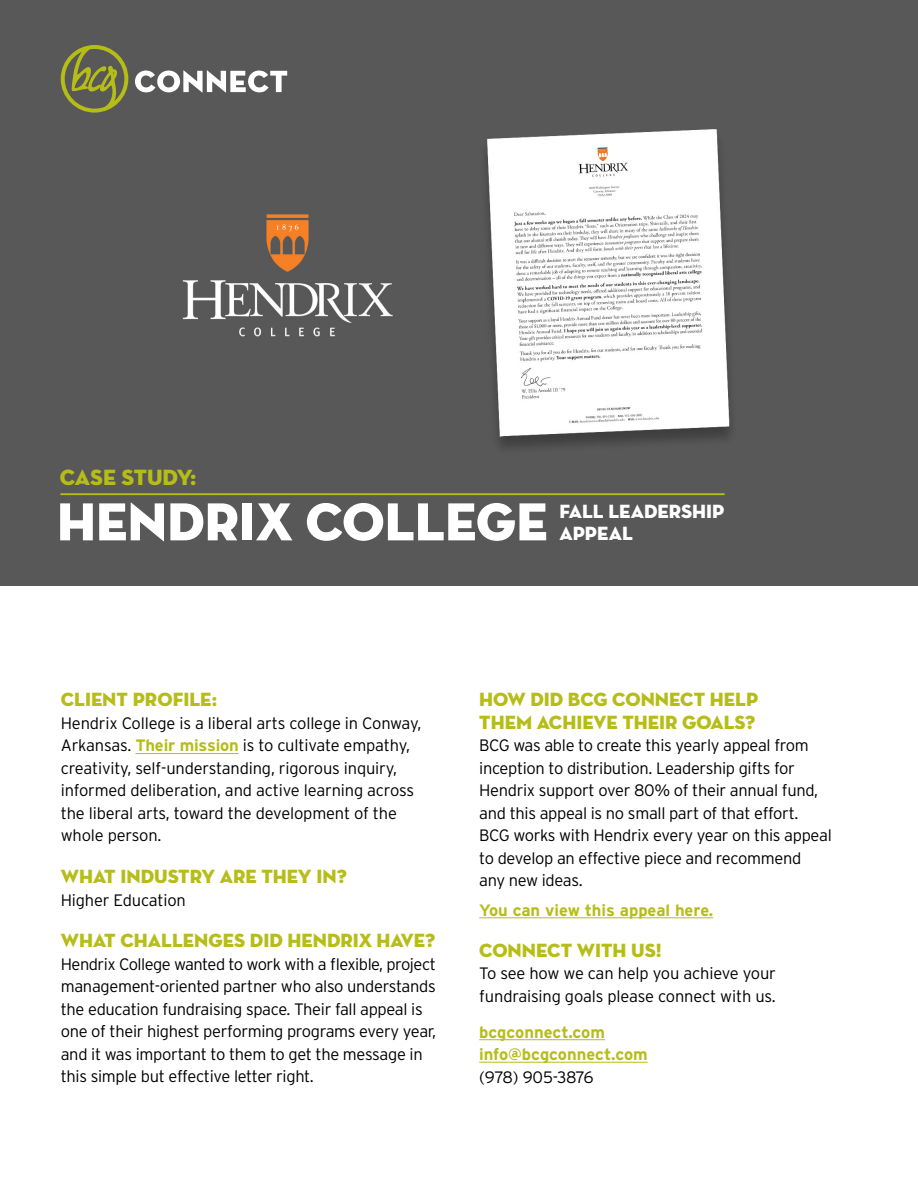
<style>
.page{position:relative;width:918px;height:1188px;background:#fff}
.page>*{position:absolute;margin:0;border:0;box-sizing:border-box;transform-origin:0 0}
.t1{font:54.3px "Neutraface Display Titling";color:#fff}
.t2{font:22.5px "Neutraface Display Titling";color:#b6bd17}
.t3{font:19.5px/22.5px "Neutraface Display Titling";color:#b6bd17}
.t4{font:19.5px/22.5px "Neutraface Display Titling";color:#fff}
.t5{font:300 16.5px/22.5px "Interstate";letter-spacing:-.02em;color:#000}
.t6{font:700 16.5px/22.5px "Interstate";color:#b6bd17}
.s1{font-weight:700;color:#b6bd17}
</style>
<div class="page">
<img style="left:0;top:0;width:918px;height:585px">
<hr style="left:60px;top:493px;width:665px;height:2px;background:#b6bd17">
<hr style="left:135px;top:753px;width:104px;height:1px;background:#b6bd17">
<hr style="left:479px;top:1039px;width:126px;height:1px;background:#b6bd17">
<hr style="left:479px;top:1062px;width:169px;height:1px;background:#b6bd17">
<hr style="left:479px;top:918px;width:234px;height:1px;background:#b6bd17">
<svg style="left:60px;top:44px;width:69px;height:92px;background:#6e6f48"></svg>
<svg style="left:135px;top:70px;width:152px;height:23px"></svg>
<h2 class="t2" style="left:60px;top:463px;width:138px">CASE STUDY:</h2>
<h1 class="t1" style="left:57px;top:488px;width:492px">HENDRIX COLLEGE</h1>
<p class="t4" style="left:559px;top:500px;width:167px">FALL LEADERSHIP<br>APPEAL</p>
<p class="t3" style="left:61px;top:689px;width:158px">CLIENT PROFILE:</p>
<p class="t5" style="left:61px;top:712px;width:362px">Hendrix College is a liberal arts college in Conway, Arkansas. <span class="s1">Their mission</span> is to cultivate empathy, creativity, self-understanding, rigorous inquiry, informed deliberation, and active learning across the liberal arts, toward the development of the whole person.</p>
<p class="t3" style="left:61px;top:865px;width:288px">WHAT INDUSTRY ARE THEY IN?</p>
<p class="t5" style="left:61px;top:888px;width:127px">Higher Education</p>
<p class="t3" style="left:61px;top:929px;width:376px">WHAT CHALLENGES DID HENDRIX HAVE?</p>
<p class="t5" style="left:61px;top:953px;width:377px">Hendrix College wanted to work with a flexible, project management-oriented partner who also understands the education fundraising space. Their fall appeal is one of their highest performing programs every year, and it was important to them to get the message in this simple but effective letter right.</p>
<p class="t3" style="left:479px;top:689px;width:281px">HOW DID BCG CONNECT HELP<br>THEM ACHIEVE THEIR GOALS?</p>
<p class="t5" style="left:479px;top:734px;width:354px">BCG was able to create this yearly appeal from inception to distribution. Leadership gifts for Hendrix support over 80% of their annual fund, and this appeal is no small part of that effort.<br>BCG works with Hendrix every year on this appeal to develop an effective piece and recommend<br>any new ideas.</p>
<p class="t6" style="left:479px;top:898px;width:236px">You can view this appeal here.</p>
<p class="t3" style="left:479px;top:939px;width:184px">CONNECT WITH US!</p>
<p class="t5" style="left:479px;top:962px;width:298px">To see how we can help you achieve your fundraising goals please connect with us.</p>
<p class="t6" style="left:479px;top:1020px;width:170px">bcgconnect.com info@bcgconnect.com</p>
<p class="t5" style="left:479px;top:1065px;width:116px">(978) 905-3876</p>
</div>
